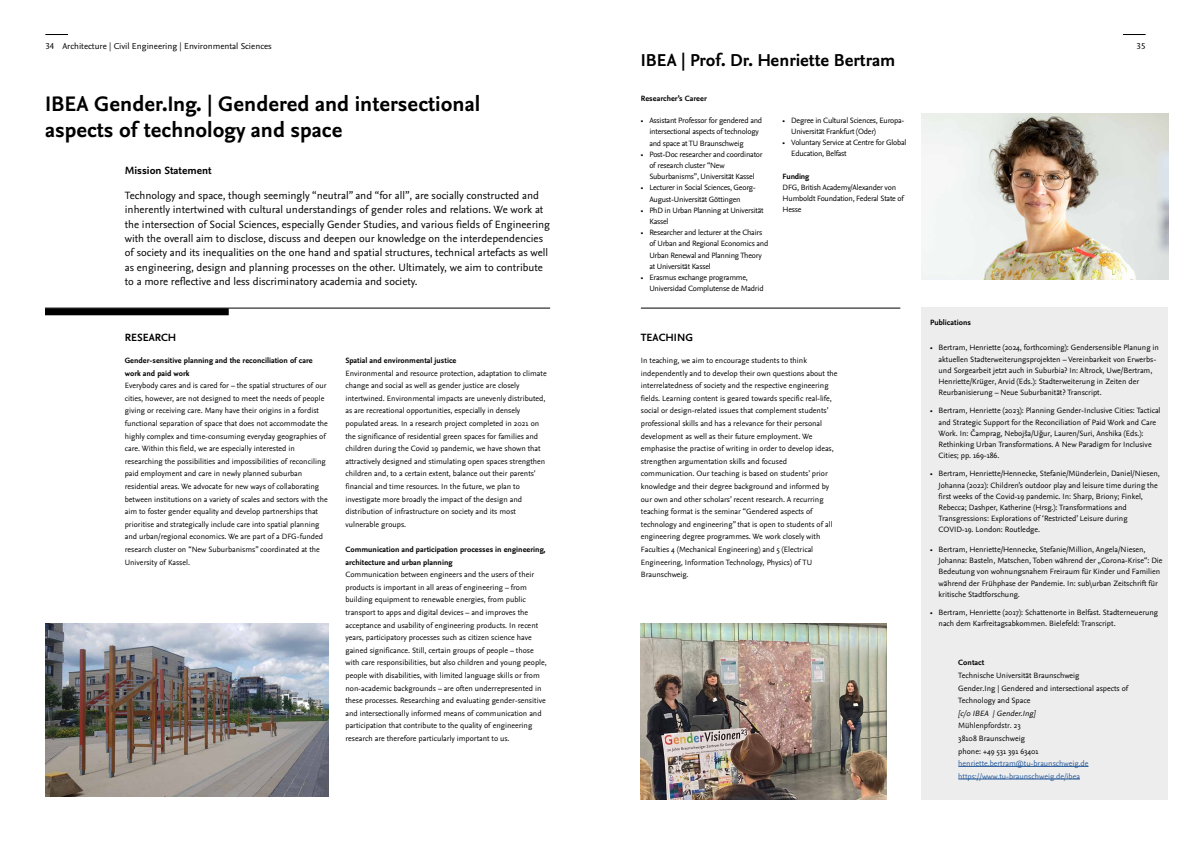
<style>
.page{position:relative;width:1191px;height:842px;background:#fff}
.page>*{position:absolute;margin:0;border:0;box-sizing:border-box;transform-origin:0 0}
.t1{font:700 22px/26px "Nexus Sans Pro";color:#000}
.t2{font:700 18px "Nexus Sans Pro";color:#000}
.t3{font:11px/14.3px "Nexus Sans Pro";color:#000}
.t4{font:700 11px "Nexus Sans Pro";color:#000}
.t5{font:9px "Nexus Sans Pro";color:#000}
.t6{font:8px/12.6px "Nexus Sans Pro";color:#000}
.t7{font:8px/11.2px "Nexus Sans Pro";letter-spacing:-.025em;color:#000}
.t8{font:700 8px/12.6px "Nexus Sans Pro";color:#000}
.t9{font:8px/12.6px "Nexus Sans Pro";color:#275b9b}
.t10{font:700 8px "Nexus Sans Pro";letter-spacing:-.025em;color:#000}
.s1{font-style:italic}
.s2{color:#060605}
</style>
<div class="page">
<svg style="left:45px;top:34px;width:23px;height:1px"></svg>
<svg style="left:1123px;top:34px;width:22px;height:1px"></svg>
<img style="left:45px;top:623px;width:283px;height:174px">
<div style="left:921px;top:308px;width:247px;height:492px;background:#ededed"></div>
<hr style="left:958px;top:766px;width:130px;height:1px;background:#275b9b">
<hr style="left:958px;top:779px;width:122px;height:1px;background:#275b9b">
<img style="left:921px;top:113px;width:247px;height:166px">
<img style="left:641px;top:623px;width:245px;height:177px">
<div style="left:45px;top:308px;width:184px;height:7px;background:#000"></div>
<hr style="left:641px;top:308px;width:259px;height:1px;background:#000">
<hr style="left:45px;top:308px;width:505px;height:1px;background:#000">
<p class="t5" style="left:45px;top:39px;width:228px">34 Architecture | Civil Engineering | Environmental Sciences</p>
<p class="t5" style="left:1136px;top:39px;width:10px">35</p>
<h2 class="t2" style="left:641px;top:46px;width:256px">IBEA | Prof. Dr. Henriette Bertram</h2>
<h1 class="t1" style="left:45px;top:90px;width:437px">IBEA Gender.Ing. | Gendered and intersectional aspects of technology and space</h1>
<h3 class="t4" style="left:125px;top:162px;width:88px">Mission Statement</h3>
<p class="t3" style="left:125px;top:188px;width:427px">Technology and space, though seemingly “neutral” and “for all”, are socially constructed and inherently intertwined with cultural understandings of gender roles and relations. We work at the intersection of Social Sciences, especially Gender Studies, and various fields of Engineering with the overall aim to disclose, discuss and deepen our knowledge on the interdependencies of society and its inequalities on the one hand and spatial structures, technical artefacts as well as engineering, design and planning processes on the other. Ultimately, we aim to contribute to a more reflective and less discriminatory academia and society.</p>
<p class="t8" style="left:641px;top:92px;width:67px">Researcher’s Career</p>
<p class="t7" style="left:649px;top:115px;width:114px;text-indent:-9px">• Assistant Professor for gendered and intersectional aspects of technology and space at TU Braunschweig</p>
<p class="t7" style="left:649px;top:148px;width:115px;text-indent:-9px">• Post-Doc researcher and coordinator of research cluster “New<br>Suburbanisms”, Universität Kassel</p>
<p class="t7" style="left:649px;top:182px;width:108px;text-indent:-9px">• Lecturer in Social Sciences, Georg-<br>August-Universität Göttingen</p>
<p class="t7" style="left:649px;top:204px;width:116px;text-indent:-9px">• PhD in Urban Planning at Universität<br>Kassel</p>
<p class="t7" style="left:649px;top:227px;width:120px;text-indent:-9px">• Researcher and lecturer at the Chairs of Urban and Regional Economics and<br>Urban Renewal and Planning Theory at Universität Kassel</p>
<p class="t7" style="left:649px;top:271px;width:116px;text-indent:-9px">• Erasmus exchange programme,<br>Universidad Complutense de Madrid</p>
<p class="t7" style="left:791px;top:114px;width:115px;text-indent:-9px">• Degree in Cultural Sciences, Europa-<br>Universität Frankfurt (Oder)</p>
<p class="t7" style="left:791px;top:136px;width:117px;text-indent:-9px">• Voluntary Service at Centre for Global<br>Education, Belfast</p>
<p class="t10" style="left:782px;top:170px;width:28px">Funding</p>
<p class="t7" style="left:782px;top:181px;width:123px">DFG, British Academy/Alexander von<br>Humboldt Foundation, Federal State of<br>Hesse</p>
<h3 class="t4" style="left:125px;top:329px;width:53px">RESEARCH</h3>
<h3 class="t4" style="left:641px;top:329px;width:54px">TEACHING</h3>
<p class="t8" style="left:125px;top:354px;width:190px">Gender-sensitive planning and the reconciliation of care work and paid work</p>
<p class="t6" style="left:125px;top:379px;width:205px">Everybody cares and is cared for – the spatial structures of our cities, however, are not designed to meet the needs of people giving or receiving care. Many have their origins in a fordist functional separation of space that does not accommodate the highly complex and time-consuming everyday geographies of care. Within this field, we are especially interested in researching the possibilities and impossibilities of reconciling paid employment and care in newly planned suburban residential areas. We advocate for new ways of collaborating between institutions on a variety of scales and sectors with the aim to foster gender equality and develop partnerships that prioritise and strategically include care into spatial planning and urban/regional economics. We are part of a DFG-funded research cluster on “New Suburbanisms” coordinated at the University of Kassel.</p>
<p class="t8" style="left:345px;top:354px;width:112px">Spatial and environmental justice</p>
<p class="t6" style="left:345px;top:366px;width:203px">Environmental and resource protection, adaptation to climate change and social as well as gender justice are closely intertwined. Environmental impacts are unevenly distributed, as are recreational opportunities, especially in densely populated areas. In a research project completed in 2021 on the significance of residential green spaces for families and children during the Covid 19 pandemic, we have shown that attractively designed and stimulating open spaces strengthen children and, to a certain extent, balance out their parents' financial and time resources. In the future, we plan to investigate more broadly the impact of the design and distribution of infrastructure on society and its most vulnerable groups.</p>
<p class="t8" style="left:345px;top:543px;width:202px">Communication and participation processes in engineering, architecture and urban planning</p>
<p class="t6" style="left:345px;top:568px;width:203px">Communication between engineers and the users of their products is important in all areas of engineering – from building equipment to renewable energies, from public transport to apps and digital devices – and improves the acceptance and usability of engineering products. In recent years, participatory processes such as citizen science have gained significance. Still, certain groups of people – those with care responsibilities, but also children and young people, people with disabilities, with limited language skills or from non-academic backgrounds – are often underrepresented in these processes. Researching and evaluating gender-sensitive and intersectionally informed means of communication and participation that contribute to the quality of engineering research are therefore particularly important to us.</p>
<p class="t6" style="left:641px;top:353px;width:198px">In teaching, we aim to encourage students to think independently and to develop their own questions about the interrelatedness of society and the respective engineering fields. Learning content is geared towards specific real-life, social or design-related issues that complement students’ professional skills and has a relevance for their personal development as well as their future employment. We emphasise the practise of writing in order to develop ideas, strengthen argumentation skills and focused communication. Our teaching is based on students’ prior knowledge and their degree background and informed by our own and other scholars’ recent research. A recurring teaching format is the seminar “Gendered aspects of technology and engineering” that is open to students of all engineering degree programmes. We work closely with Faculties 4 (Mechanical Engineering) and 5 (Electrical Engineering, Information Technology, Physics) of TU Braunschweig.</p>
<p class="t8" style="left:930px;top:316px;width:42px">Publications</p>
<p class="t6" style="left:938px;top:342px;width:222px;line-height:11.2px;text-indent:-9px">• Bertram, Henriette (2024, forthcoming): Gendersensible Planung in aktuellen Stadterweiterungsprojekten – Vereinbarkeit von Erwerbs&shy;und Sorgearbeit jetzt auch in Suburbia? In: Altrock, Uwe/Bertram, Henriette/Krüger, Arvid (Eds.): Stadterweiterung in Zeiten der Reurbanisierung – Neue Suburbanität? Transcript.</p>
<p class="t6" style="left:938px;top:405px;width:223px;line-height:11.2px;text-indent:-9px">• Bertram, Henriette (2023): Planning Gender-Inclusive Cities: Tactical and Strategic Support for the Reconciliation of Paid Work and Care Work. In: Čamprag, Nebojša/Uğur, Lauren/Suri, Anshika (Eds.):<br>Rethinking Urban Transformations. A New Paradigm for Inclusive Cities; pp. 169-186.</p>
<p class="t6" style="left:938px;top:468px;width:223px;line-height:11.2px;text-indent:-9px">• Bertram, Henriette/Hennecke, Stefanie/Münderlein, Daniel/Niesen, Johanna (2022): Children’s outdoor play and leisure time during the first weeks of the Covid-19 pandemic. In: Sharp, Briony; Finkel, Rebecca; Dashper, Katherine (Hrsg.): Transformations and Transgressions: Explorations of ‘Restricted’ Leisure during COVID-19. London: Routledge.</p>
<p class="t6" style="left:938px;top:543px;width:225px;line-height:11.2px;text-indent:-9px">• Bertram, Henriette/Hennecke, Stefanie/Million, Angela/Niesen, Johanna: Basteln, Matschen, Toben während der „Corona-Krise“: Die Bedeutung von wohnungsnahem Freiraum für Kinder und Familien während der Frühphase der Pandemie. In: sub\urban Zeitschrift für kritische Stadtforschung.</p>
<p class="t6" style="left:938px;top:606px;width:221px;line-height:11.2px;text-indent:-9px">• Bertram, Henriette (2017): Schattenorte in Belfast. Stadterneuerung nach dem Karfreitagsabkommen. Bielefeld: Transcript.</p>
<p class="t8" style="left:958px;top:656px;width:28px">Contact</p>
<p class="t6" style="left:958px;top:668px;width:171px">Technische Universität Braunschweig<br>Gender.Ing | Gendered and intersectional aspects of<br>Technology and Space</p>
<p class="t6" style="left:958px;top:706px;width:82px"><span class="s1">[c/0 IBEA |Gender.Ing]<br></span>M<span class="s2">ühlenpfordstr. 23<br></span>38108 Braunschweig phone: +49 531 391 63401</p>
<p class="t9" style="left:958px;top:757px;width:132px">henriette.bertram@tu-braunschweig.de https://www.tu-braunschweig.de/ibea</p>
</div>
